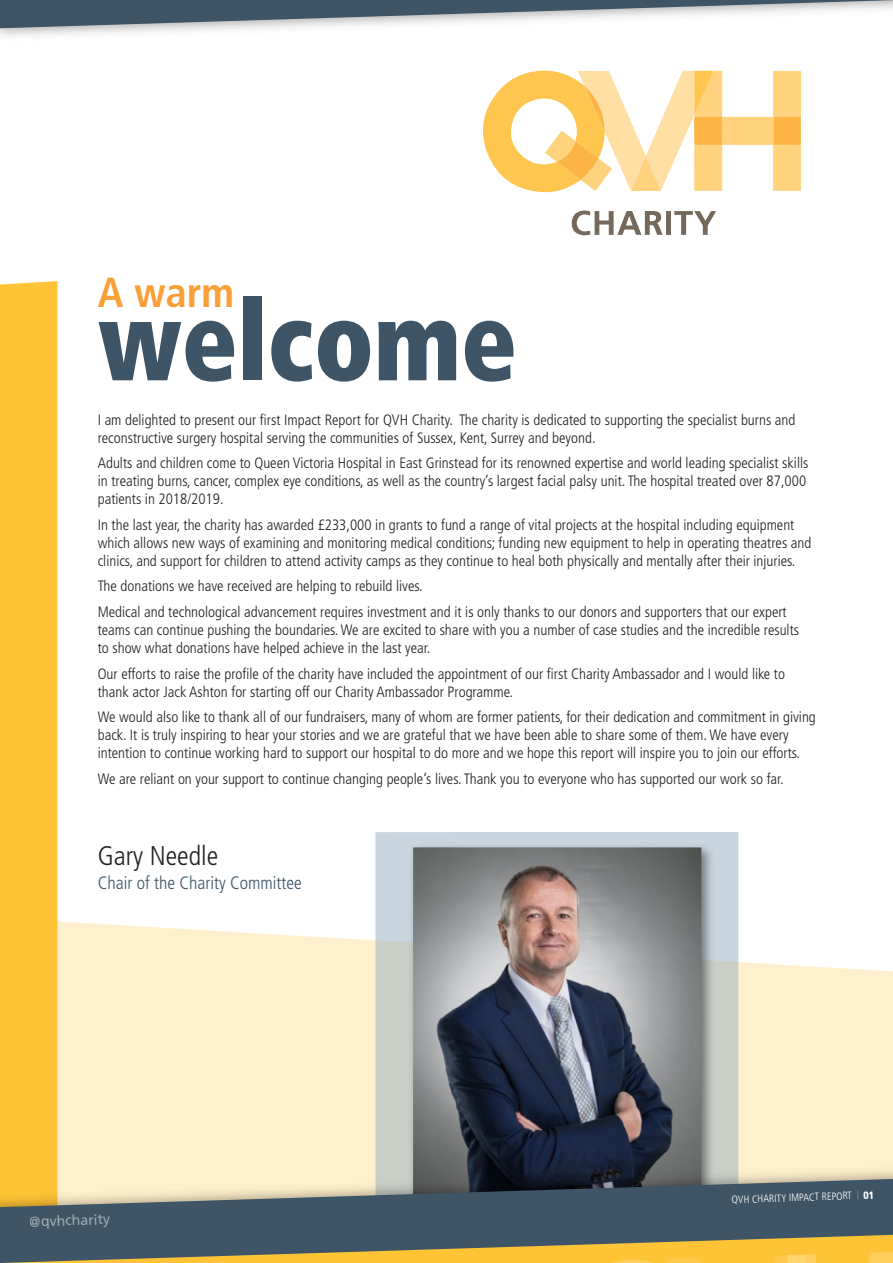
<style>
.page{position:relative;width:893px;height:1263px;background:#fff}
.page>*{position:absolute;margin:0;border:0;box-sizing:border-box;transform-origin:0 0}
.t1{font:900 condensed 111.9px "Frutiger LT Std";color:#3d5567;scale:.9 1}
.t2{font:700 condensed 42px "Frutiger LT Std";color:#f99f38}
.t3{font:300 condensed 27px "Frutiger LT Std";color:#231f20}
.t4{font:300 condensed 18px "Frutiger LT Std";color:#3d5567}
.t5{font:300 condensed 15px/18px "Frutiger LT Std";color:#231f20}
.t6{font:14.4px "Frutiger LT Std";color:#fff}
.t7{font:300 condensed 10.5px "Frutiger LT Std";color:#fff}
.s1{font-size:9px;color:rgb(255 255 255/.5)}
.s2{font-weight:900}
</style>
<div class="page">
<div style="left:0;top:281px;width:57px;height:878px;background:#ffc336"></div>
<svg style="left:57px;top:921px;width:836px;height:238px;background:#fff1d1"></svg>
<img style="left:320px;top:832px;width:447px;height:327px">
<img style="left:413px;top:847px;width:288px;height:312px">
<img style="left:0;top:626px;width:1px;height:533px">
<img style="left:0;top:1159px;width:893px;height:20px">
<svg style="left:0;top:1179px;width:893px;height:55px;background:#5d6c70"></svg>
<svg style="left:571px;top:210px;width:92px;height:26px"></svg>
<svg style="left:674px;top:211px;width:42px;height:24px"></svg>
<div style="left:666px;top:211px;width:5px;height:24px;background:#75695c"></div>
<svg style="left:482px;top:70px;width:319px;height:123px"></svg>
<svg style="left:0;top:1234px;width:893px;height:29px;background:#9b8a50"></svg>
<svg style="left:0;top:0;width:893px;height:28px"></svg>
<h2 class="t2" style="left:98px;top:268px;width:138px">A warm</h2>
<h1 class="t1" style="left:98px;top:273px;width:467px">welcome</h1>
<p class="t5" style="left:98px;top:411px;width:699px">I am delighted to present our first Impact Report for QVH Charity. The charity is dedicated to supporting the specialist burns and reconstructive surgery hospital serving the communities of Sussex, Kent, Surrey and beyond.</p>
<p class="t5" style="left:98px;top:454px;width:712px">Adults and children come to Queen Victoria Hospital in East Grinstead for its renowned expertise and world leading specialist skills in treating burns, cancer, complex eye conditions, as well as the country’s largest facial palsy unit. The hospital treated over 87,000 patients in 2018/2019.</p>
<p class="t5" style="left:98px;top:516px;width:715px">In the last year, the charity has awarded £233,000 in grants to fund a range of vital projects at the hospital including equipment which allows new ways of examining and monitoring medical conditions; funding new equipment to help in operating theatres and clinics, and support for children to attend activity camps as they continue to heal both physically and mentally after their injuries.</p>
<p class="t5" style="left:98px;top:574px;width:690px;line-height:25.5px">The donations we have received are helping to rebuild lives.<br>Medical and technological advancement requires investment and it is only thanks to our donors and supporters that our expert</p>
<p class="t5" style="left:98px;top:621px;width:703px">teams can continue pushing the boundaries. We are excited to share with you a number of case studies and the incredible results to show what donations have helped achieve in the last year.</p>
<p class="t5" style="left:98px;top:664px;width:689px">Our efforts to raise the profile of the charity have included the appointment of our first Charity Ambassador and I would like to thank actor Jack Ashton for starting off our Charity Ambassador Programme.</p>
<p class="t5" style="left:98px;top:708px;width:720px">We would also like to thank all of our fundraisers, many of whom are former patients, for their dedication and commitment in giving back. It is truly inspiring to hear your stories and we are grateful that we have been able to share some of them. We have every intention to continue working hard to support our hospital to do more and we hope this report will inspire you to join our efforts.</p>
<p class="t5" style="left:98px;top:769px;width:687px">We are reliant on your support to continue changing people’s lives. Thank you to everyone who has supported our work so far.</p>
<h3 class="t3" style="left:98px;top:840px;width:122px">Gary Needle</h3>
<p class="t4" style="left:98px;top:873px;width:206px">Chair of the Charity Committee</p>
<p class="t6" style="left:29px;top:1213px;width:82px;rotate:-2deg">@qvhcharity</p>
<p class="t7" style="left:732px;top:1194px;width:144px;rotate:-2deg">QVH CHARITY IMPACT REPORT <span class="s1">|</span> <span class="s2">01</span></p>
</div>
